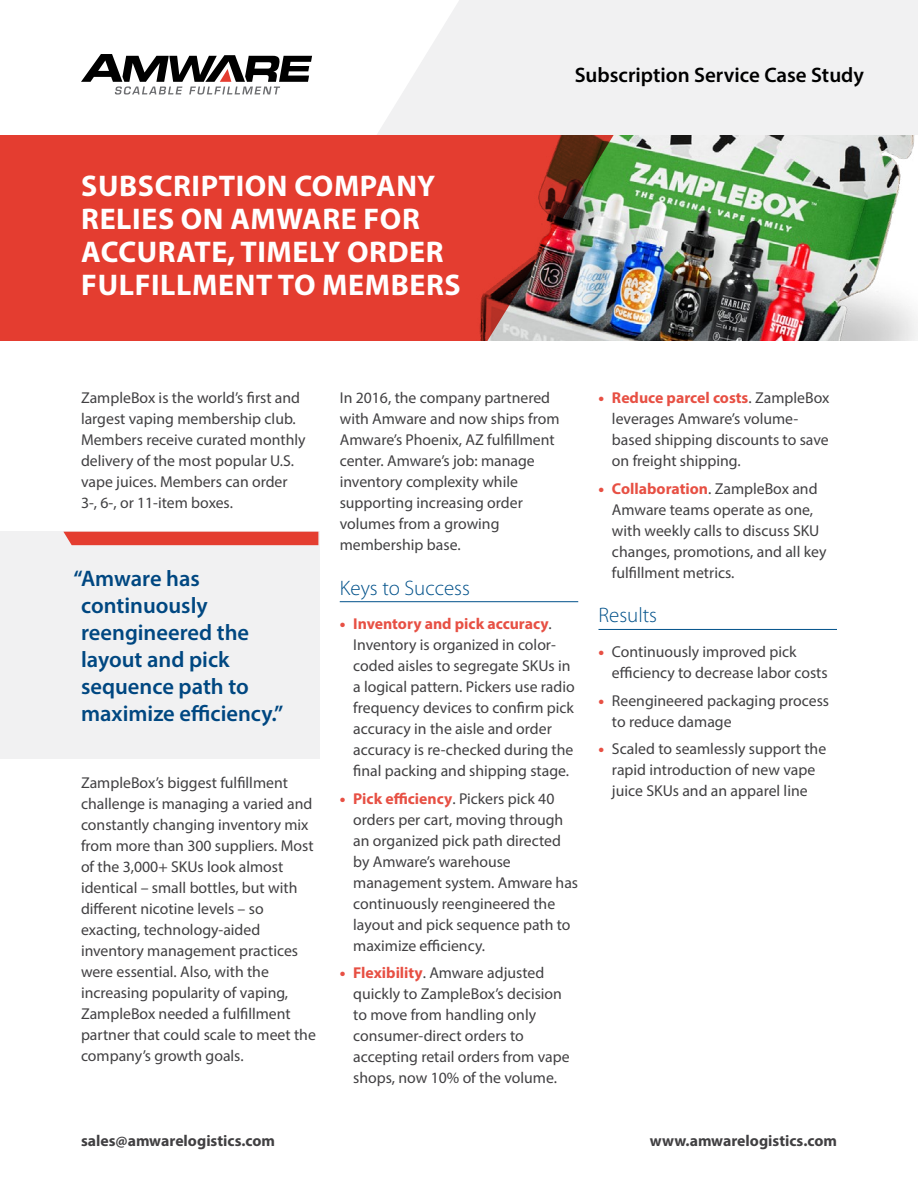
<style>
.page{position:relative;width:918px;height:1188px;background:#fff}
.page>*{position:absolute;margin:0;border:0;box-sizing:border-box;transform-origin:0 0}
.t1{font:700 30px/33px "Myriad Pro";letter-spacing:.02em;color:#fff}
.t2{font:600 22.5px/27px "Myriad Pro";color:#004781}
.t3{font:600 21px "Myriad Pro";color:#000}
.t4{font:300 21px "Myriad Pro";color:#00518a}
.t5{font:15.75px/21px "Myriad Pro";color:#414042}
.t6{font:700 15.75px "Myriad Pro";color:#414042}
.s1{font-weight:900;color:#e75044}
.s2{font-weight:700;color:#e75044}
</style>
<div class="page">
<svg style="left:377px;top:0;width:541px;height:135px;fill:#f1f1f2"></svg>
<img style="left:614px;top:135px;width:304px;height:205px">
<svg style="left:0;top:135px;width:614px;height:205px;fill:#e43d30"></svg>
<svg style="left:81px;top:54px;width:231px;height:41px"></svg>
<hr style="left:340px;top:601px;width:238px;height:1px;background:#00518a">
<hr style="left:598px;top:629px;width:239px;height:1px;background:#00518a">
<div style="left:0;top:532px;width:320px;height:227px;background:#f1f1f2"></div>
<div style="left:63px;top:532px;width:255px;height:13px;background:#e43d30"></div>
<h1 class="t1" style="left:81px;top:168px;width:381px">SUBSCRIPTION COMPANY<br>RELIES ON AMWARE FOR<br>ACCURATE, TIMELY ORDER<br>FULFILLMENT TO MEMBERS</h1>
<h3 class="t3" style="left:575px;top:62px;width:291px">Subscription Service Case Study</h3>
<p class="t5" style="left:81px;top:387px;width:226px">ZampleBox is the world’s first and largest vaping membership club.<br>Members receive curated monthly delivery of the most popular U.S. vape juices. Members can order<br>3-, 6-, or 11-item boxes.</p>
<h2 class="t2" style="left:81px;top:565px;width:204px;text-indent:-8px">“Amware has continuously reengineered the layout and pick sequence path to maximize efficiency.”</h2>
<p class="t5" style="left:81px;top:772px;width:236px">ZampleBox’s biggest fulfillment challenge is managing a varied and constantly changing inventory mix from more than 300 suppliers. Most of the 3,000+ SKUs look almost identical – small bottles, but with different nicotine levels – so exacting, technology-aided inventory management practices were essential. Also, with the increasing popularity of vaping,<br>ZampleBox needed a fulfillment partner that could scale to meet the company’s growth goals.</p>
<p class="t5" style="left:340px;top:387px;width:221px">In 2016, the company partnered with Amware and now ships from<br>Amware’s Phoenix, AZ fulfillment center. Amware’s job: manage inventory complexity while supporting increasing order volumes from a growing membership base.</p>
<h3 class="t4" style="left:340px;top:575px;width:132px">Keys to Success</h3>
<p class="t5" style="left:353px;top:613px;width:223px;text-indent:-13px"><span class="s1">•</span> <span class="s2">Inventory and pick accuracy</span>.<br>Inventory is organized in color&shy;coded aisles to segregate SKUs in a logical pattern. Pickers use radio frequency devices to confirm pick accuracy in the aisle and order accuracy is re-checked during the final packing and shipping stage.</p>
<p class="t5" style="left:353px;top:788px;width:226px;text-indent:-13px"><span class="s1">•</span> <span class="s2">Pick efficiency</span>. Pickers pick 40 orders per cart, moving through an organized pick path directed by Amware’s warehouse management system. Amware has continuously reengineered the layout and pick sequence path to maximize efficiency.</p>
<p class="t5" style="left:353px;top:962px;width:218px;text-indent:-13px"><span class="s1">•</span> <span class="s2">Flexibility</span>. Amware adjusted quickly to ZampleBox’s decision to move from handling only consumer-direct orders to accepting retail orders from vape shops, now 10% of the volume.</p>
<p class="t5" style="left:612px;top:387px;width:219px;text-indent:-13px"><span class="s1">•</span> <span class="s2">Reduce parcel costs</span>. ZampleBox leverages Amware’s volume&shy;based shipping discounts to save on freight shipping.</p>
<p class="t5" style="left:612px;top:478px;width:216px;text-indent:-13px"><span class="s1">•</span> <span class="s2">Collaboration</span>. ZampleBox and<br>Amware teams operate as one, with weekly calls to discuss SKU changes, promotions, and all key fulfillment metrics.</p>
<h3 class="t4" style="left:598px;top:603px;width:60px">Results</h3>
<p class="t5" style="left:612px;top:641px;width:217px;text-indent:-13px"><span class="s1">•</span> Continuously improved pick efficiency to decrease labor costs</p>
<p class="t5" style="left:612px;top:690px;width:219px;text-indent:-13px"><span class="s1">•</span> Reengineered packaging process to reduce damage</p>
<p class="t5" style="left:598px;top:738px;width:229px;text-align:center"><span class="s1">•</span> Scaled to seamlessly support the rapid introduction of new vape juice SKUs and an apparel line</p>
<p class="t6" style="left:81px;top:1130px;width:196px">sales@amwarelogistics.com</p>
<p class="t6" style="left:650px;top:1130px;width:189px">www.amwarelogistics.com</p>
</div>
